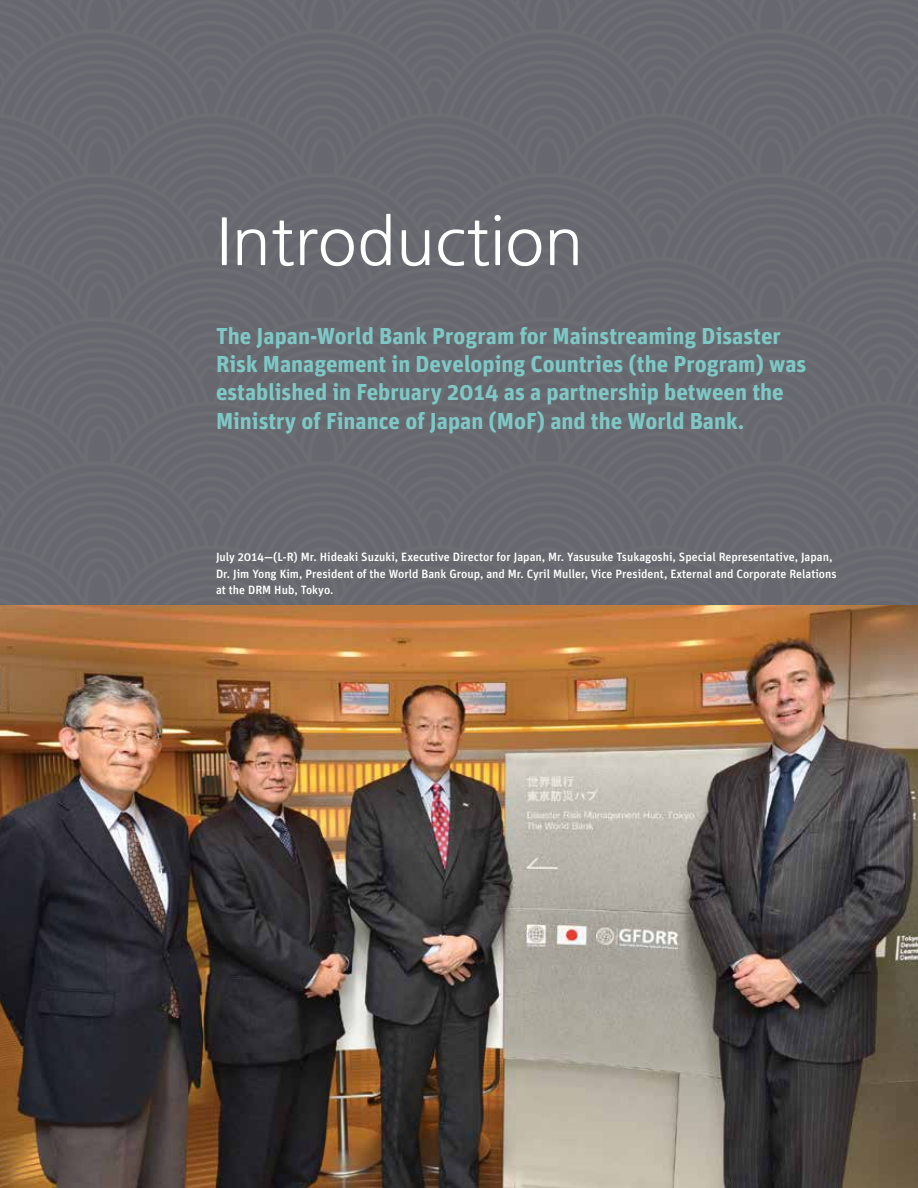
<style>
.page{position:relative;width:918px;height:1188px;background:#fff}
.page>*{position:absolute;margin:0;border:0;box-sizing:border-box;transform-origin:0 0}
.t1{font:64.5px "Nanum Gothic";color:#fff}
.t2{font:700 23.1px/28.3px "Unit";color:#7ec9c6}
.t3{font:500 12px/16.5px "Unit";color:#fff}
</style>
<div class="page">
<div style="left:0;top:0;width:918px;height:606px;background:#68686f"></div>
<img style="left:0;top:606px;width:918px;height:582px">
<h1 class="t1" style="left:216px;top:211px;width:369px">Introduction</h1>
<h2 class="t2" style="left:216px;top:321px;width:592px">The Japan-World Bank Program for Mainstreaming Disaster Risk Management in Developing Countries (the Program) was established in February 2014 as a partnership between the Ministry of Finance of Japan (MoF) and the World Bank.</h2>
<p class="t3" style="left:216px;top:548px;width:622px">July 2014—(L-R) Mr. Hideaki Suzuki, Executive Director for Japan, Mr. Yasusuke Tsukagoshi, Special Representative, Japan,<br>Dr. Jim Yong Kim, President of the World Bank Group, and Mr. Cyril Muller, Vice President, External and Corporate Relations at the DRM Hub, Tokyo.</p>
</div>
